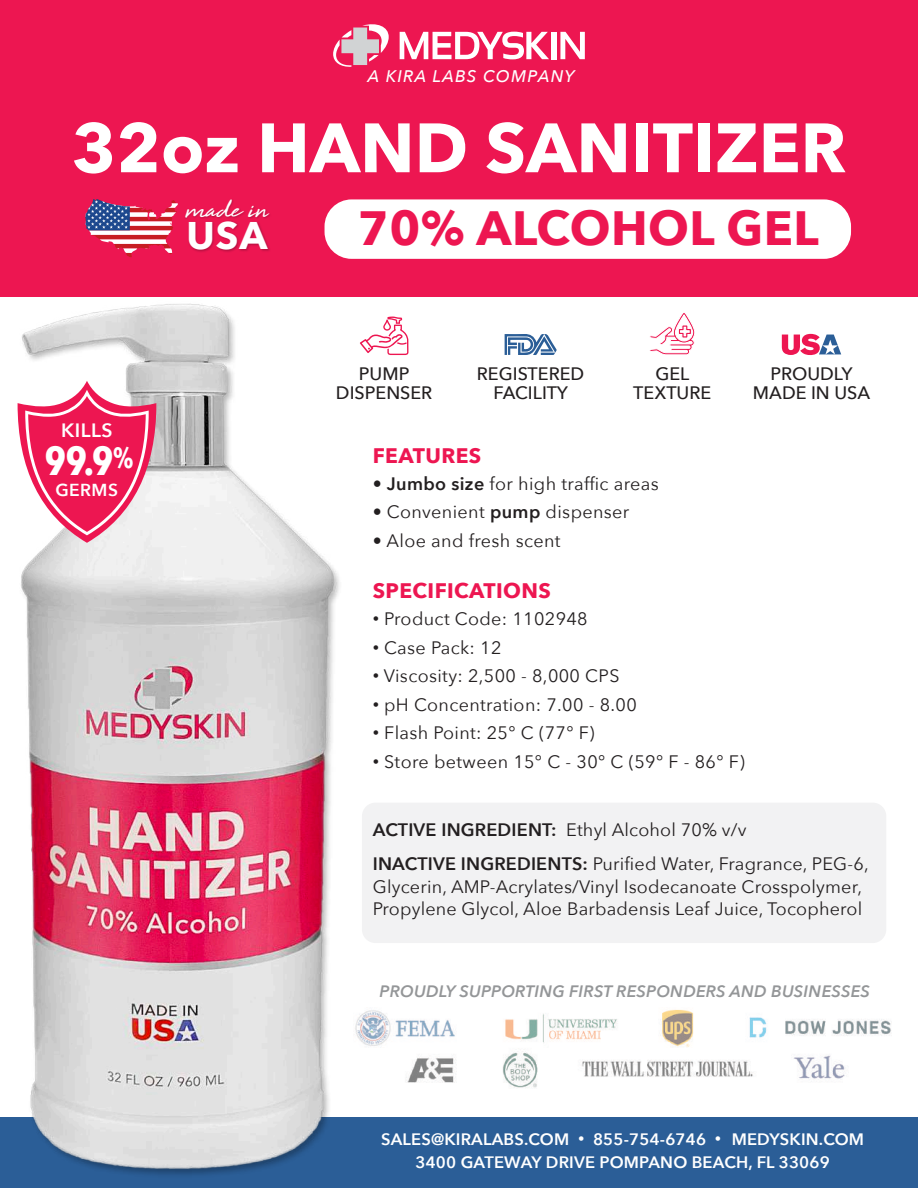
<style>
.page{position:relative;width:918px;height:1188px;background:#fff}
.page>*{position:absolute;margin:0;border:0;box-sizing:border-box;transform-origin:0 0}
.t1{font:700 69px "Avenir Next";color:#fff}
.t2{font:700 48px "Avenir Next";letter-spacing:.01em;color:#ed1651}
.t3{font:700 40.5px "Avenir Next Condensed";color:#fff}
.t4{font:700 38.4px "Avenir Next";color:#fff}
.t5{font:33px "High Tide";color:#fff}
.t6{font:700 21px "Avenir Next";letter-spacing:.02em;color:#ed1651}
.t7{font:600 19.35px "Avenir Next";letter-spacing:.025em;color:#fff}
.t8{font:18px/34.5px "Avenir Next";letter-spacing:.01em;color:#231f20}
.t9{font:500 18px/18.8px "Avenir Next";color:#231f20;text-align:center}
.t10{font:600 17.4px "Avenir Next";letter-spacing:.025em;color:#fff}
.t11{font:italic 500 16.8px "Avenir Next";letter-spacing:.075em;color:#fff}
.t12{font:600 16.5px/22.5px "Avenir Next";letter-spacing:.01em;color:#fff;text-align:center}
.t13{font:italic 600 16.5px "Avenir Next";letter-spacing:.01em;color:#949698}
.s1{font-weight:600}
.s2{font-family:"Arial"}
.s3{font-family:"Arial";font-weight:400;font-size:18px}
</style>
<div class="page">
<div style="left:0;top:0;width:918px;height:297px;background:#ed1651"></div>
<div style="left:0;top:1117px;width:918px;height:70px;background:#2b5e97"></div>
<img style="left:21px;top:303px;width:318px;height:872px">
<svg style="left:85px;top:199px;width:93px;height:58px"></svg>
<img style="left:186px;top:200px;width:84px;height:15px">
<img style="left:185px;top:215px;width:85px;height:37px">
<div style="left:362px;top:803px;width:524px;height:140px;background:#f2f2f3;border-radius:14px"></div>
<svg style="left:400px;top:32px;width:149px;height:27px"></svg>
<div style="left:551px;top:32px;width:5px;height:27px;background:#fff"></div>
<svg style="left:560px;top:32px;width:25px;height:27px"></svg>
<svg style="left:333px;top:24px;width:56px;height:43px"></svg>
<div style="left:325px;top:199px;width:526px;height:60px;background:#fff;border-radius:27px"></div>
<svg style="left:782px;top:334px;width:59px;height:21px"></svg>
<svg style="left:649px;top:313px;width:46px;height:42px"></svg>
<svg style="left:360px;top:317px;width:48px;height:38px"></svg>
<svg style="left:505px;top:334px;width:52px;height:21px"></svg>
<img style="left:355px;top:1009px;width:536px;height:79px">
<svg style="left:18px;top:381px;width:138px;height:162px"></svg>
<p class="t11" style="left:368px;top:62px;width:208px">A KIRA LABS COMPANY</p>
<h1 class="t1" style="left:72px;top:88px;width:776px">32oz HAND SANITIZER</h1>
<h3 class="t5" style="left:185px;top:186px;width:84px">made in</h3>
<h3 class="t4" style="left:186px;top:203px;width:83px">USA</h3>
<p class="t7" style="left:61px;top:414px;width:53px">KILLS</p>
<h3 class="t3" style="left:45px;top:436px;width:90px">99.9<sup>%</sup></h3>
<p class="t10" style="left:55px;top:475px;width:64px">GERMS</p>
<h2 class="t2" style="left:358px;top:187px;width:462px">70% ALCOHOL GEL</h2>
<p class="t9" style="left:336px;top:364px;width:98px">PUMP<br>DISPENSER</p>
<p class="t9" style="left:477px;top:364px;width:109px">REGISTERED<br>FACILITY</p>
<p class="t9" style="left:753px;top:364px;width:119px">PROUDLY<br>MADE IN USA</p>
<p class="t9" style="left:633px;top:364px;width:80px">GEL<br>TEXTURE</p>
<p class="t6" style="left:373px;top:438px;width:110px">FEATURES</p>
<p class="t8" style="left:373px;top:465px;width:288px">• <span class="s1">Jumbo size</span> for high traffic areas</p>
<p class="t8" style="left:373px;top:494px;width:258px">• Convenient <span class="s1">pump</span> dispenser</p>
<p class="t8" style="left:373px;top:522px;width:189px">• Aloe and fresh scent</p>
<p class="t6" style="left:373px;top:572px;width:180px">SPECIFICATIONS</p>
<p class="t8" style="left:373px;top:601px;width:217px"><span class="s2">•</span> Product Code: 1102948</p>
<p class="t8" style="left:373px;top:629px;width:130px"><span class="s2">•</span> Case Pack: 12</p>
<p class="t8" style="left:373px;top:658px;width:248px"><span class="s2">•</span> Viscosity: 2,500 - 8,000 CPS</p>
<p class="t8" style="left:373px;top:686px;width:266px"><span class="s2">•</span> pH Concentration: 7.00 - 8.00</p>
<p class="t8" style="left:373px;top:715px;width:224px"><span class="s2">•</span> Flash Point: 25° C (77° F)</p>
<p class="t8" style="left:373px;top:743px;width:374px"><span class="s2">•</span> Store between 15° C - 30° C (59° F - 86° F)</p>
<p class="t8" style="left:373px;top:812px;width:497px"><span class="s1">ACTIVE INGREDIENT:</span> Ethyl Alcohol 70% v/v<br><span class="s1">INACTIVE INGREDIENTS:</span> Purified Water, Fragrance, PEG-6,</p>
<p class="t8" style="left:373px;top:875px;width:491px;line-height:22.5px">Glycerin, AMP-Acrylates/Vinyl Isodecanoate Crosspolymer,<br>Propylene Glycol, Aloe Barbadensis Leaf Juice, Tocopherol</p>
<p class="t13" style="left:380px;top:977px;width:492px">PROUDLY SUPPORTING FIRST RESPONDERS AND BUSINESSES</p>
<p class="t12" style="left:381px;top:1128px;width:485px">SALES@KIRALABS.COM <span class="s3">•</span> 855-754-6746 <span class="s3">•</span> MEDYSKIN.COM<br>3400 GATEWAY DRIVE POMPANO BEACH, FL 33069</p>
</div>
